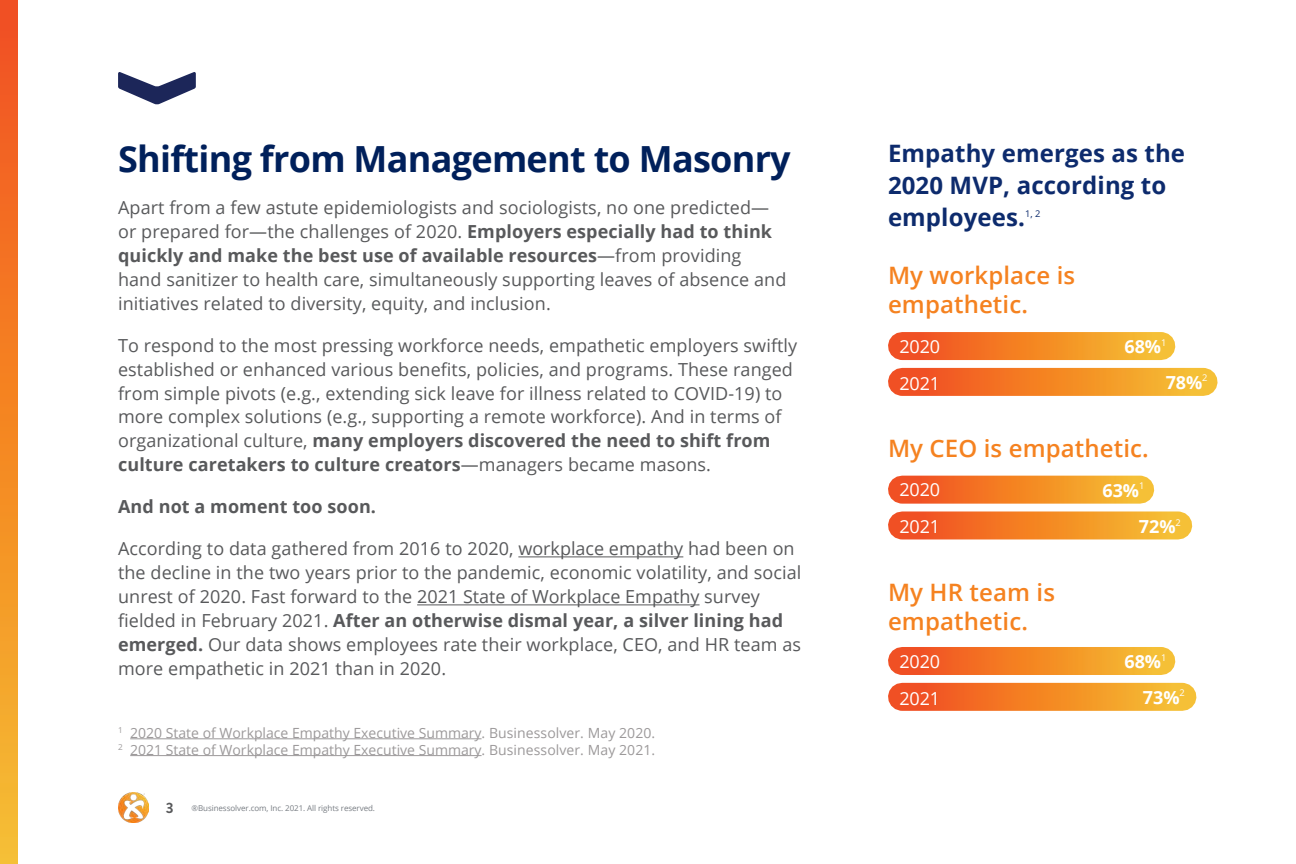
<style>
.page{position:relative;width:1296px;height:864px;background:#fff}
.page>*{position:absolute;margin:0;border:0;box-sizing:border-box;transform-origin:0 0}
.t1{font:700 36px "Open Sans";letter-spacing:-.02em;color:#00205b}
.t2{font:600 24px/28.8px "Open Sans";letter-spacing:.005em;color:#f58220}
.t3{font:700 24px/32px "Open Sans";letter-spacing:.005em;color:#0d2b6d}
.t4{font:18px/24px "Open Sans";letter-spacing:.005em;color:#58595b}
.t5{font:18px "Open Sans";letter-spacing:-.005em;color:#fff}
.t6{font:700 18px "Open Sans";letter-spacing:-.005em;color:#fff}
.t7{font:700 18px "Open Sans";letter-spacing:.005em;color:#58595b}
.t8{font:14px/16.8px "Open Sans";color:#9c999a}
.t9{font:9.4px "Open Sans";color:#0d2b6d}
.t10{font:8px "Open Sans";letter-spacing:-.01em;color:#787d83}
.s1{font-weight:700}
.s2{font-family:"Brandon Grotesque";font-weight:700;font-size:15px;color:#58595b}
</style>
<div class="page">
<hr style="left:518px;top:556px;width:165px;height:1px;background:#58595b">
<hr style="left:417px;top:604px;width:283px;height:1px;background:#58595b">
<svg style="left:118px;top:72px;width:78px;height:33px"></svg>
<div style="left:902px;top:332px;width:259px;height:28px;background:linear-gradient(to right,#f14b1e,#f6c230)"></div>
<div style="left:902px;top:476px;width:238px;height:28px;background:linear-gradient(to right,#f14b1e,#f6c130)"></div>
<div style="left:902px;top:647px;width:259px;height:28px;background:linear-gradient(to right,#f14b1e,#f6c230)"></div>
<div style="left:902px;top:368px;width:302px;height:28px;background:linear-gradient(to right,#f14a1e,#f6c230)"></div>
<div style="left:902px;top:511px;width:276px;height:28px;background:linear-gradient(to right,#f14a1e,#f6c130)"></div>
<div style="left:902px;top:683px;width:280px;height:28px;background:linear-gradient(to right,#f14a1e,#f6c130)"></div>
<hr style="left:130px;top:738px;width:352px;height:1px;background:#9c999a">
<hr style="left:130px;top:755px;width:352px;height:1px;background:#9c999a">
<div style="left:0;top:0;width:18px;height:864px;background:linear-gradient(to bottom,#f24f1e,#f6bf2f)"></div>
<img style="left:118px;top:793px;width:30px;height:30px">
<h1 class="t1" style="left:118px;top:133px;width:674px">Shifting from Management to Masonry</h1>
<p class="t4" style="left:118px;top:195px;width:670px">Apart from a few astute epidemiologists and sociologists, no one predicted— or prepared for—the challenges of 2020. <span class="s1">Employers especially had to think quickly and make the best use of available resources</span>—from providing hand sanitizer to health care, simultaneously supporting leaves of absence and initiatives related to diversity, equity, and inclusion.</p>
<p class="t4" style="left:118px;top:333px;width:681px">To respond to the most pressing workforce needs, empathetic employers swiftly established or enhanced various benefits, policies, and programs. These ranged from simple pivots (e.g., extending sick leave for illness related to COVID-19) to more complex solutions (e.g., supporting a remote workforce). And in terms of organizational culture, <span class="s1">many employers discovered the need to shift from culture caretakers to culture creators</span>—managers became masons.</p>
<p class="t7" style="left:118px;top:494px;width:259px">And not a moment too soon.</p>
<p class="t4" style="left:118px;top:536px;width:685px">According to data gathered from 2016 to 2020, workplace empathy had been on the decline in the two years prior to the pandemic, economic volatility, and social unrest of 2020. Fast forward to the 2021 State of Workplace Empathy survey fielded in February 2021. <span class="s1">After an otherwise dismal year, a silver lining had emerged.</span> Our data shows employees rate their workplace, CEO, and HR team as more empathetic in 2021 than in 2020.</p>
<p class="t8" style="left:118px;top:724px;width:539px"><sup>1</sup> 2020 State of Workplace Empathy Executive Summary. Businessolver. May 2020.<br><sup>2</sup> 2021 State of Workplace Empathy Executive Summary. Businessolver. May 2021.</p>
<p class="t10" style="left:166px;top:803px;width:211px"><span class="s2">3</span> ®Businessolver.com, Inc. 2021. All rights reserved.</p>
<h2 class="t3" style="left:888px;top:137px;width:299px">Empathy emerges as the<br>2020 MVP, according to employees.</h2>
<p class="t9" style="left:1025px;top:207px;width:17px">1, 2</p>
<h2 class="t2" style="left:888px;top:260px;width:189px">My workplace is empathetic.</h2>
<p class="t5" style="left:899px;top:334px;width:42px">2020</p>
<p class="t5" style="left:899px;top:371px;width:42px">2021</p>
<p class="t6" style="left:1125px;top:334px;width:43px">68%<sup>1</sup></p>
<p class="t6" style="left:1166px;top:370px;width:43px">78%<sup>2</sup></p>
<h2 class="t2" style="left:888px;top:433px;width:262px">My CEO is empathetic.</h2>
<p class="t5" style="left:899px;top:478px;width:42px">2020</p>
<p class="t6" style="left:1103px;top:477px;width:43px">63%<sup>1</sup></p>
<p class="t5" style="left:899px;top:514px;width:42px">2021</p>
<p class="t6" style="left:1139px;top:514px;width:43px">72%<sup>2</sup></p>
<h2 class="t2" style="left:888px;top:577px;width:169px">My HR team is empathetic.</h2>
<p class="t5" style="left:899px;top:649px;width:42px">2020</p>
<p class="t6" style="left:1125px;top:649px;width:43px">68%<sup>1</sup></p>
<p class="t5" style="left:899px;top:686px;width:42px">2021</p>
<p class="t6" style="left:1143px;top:684px;width:43px">73%<sup>2</sup></p>
</div>
